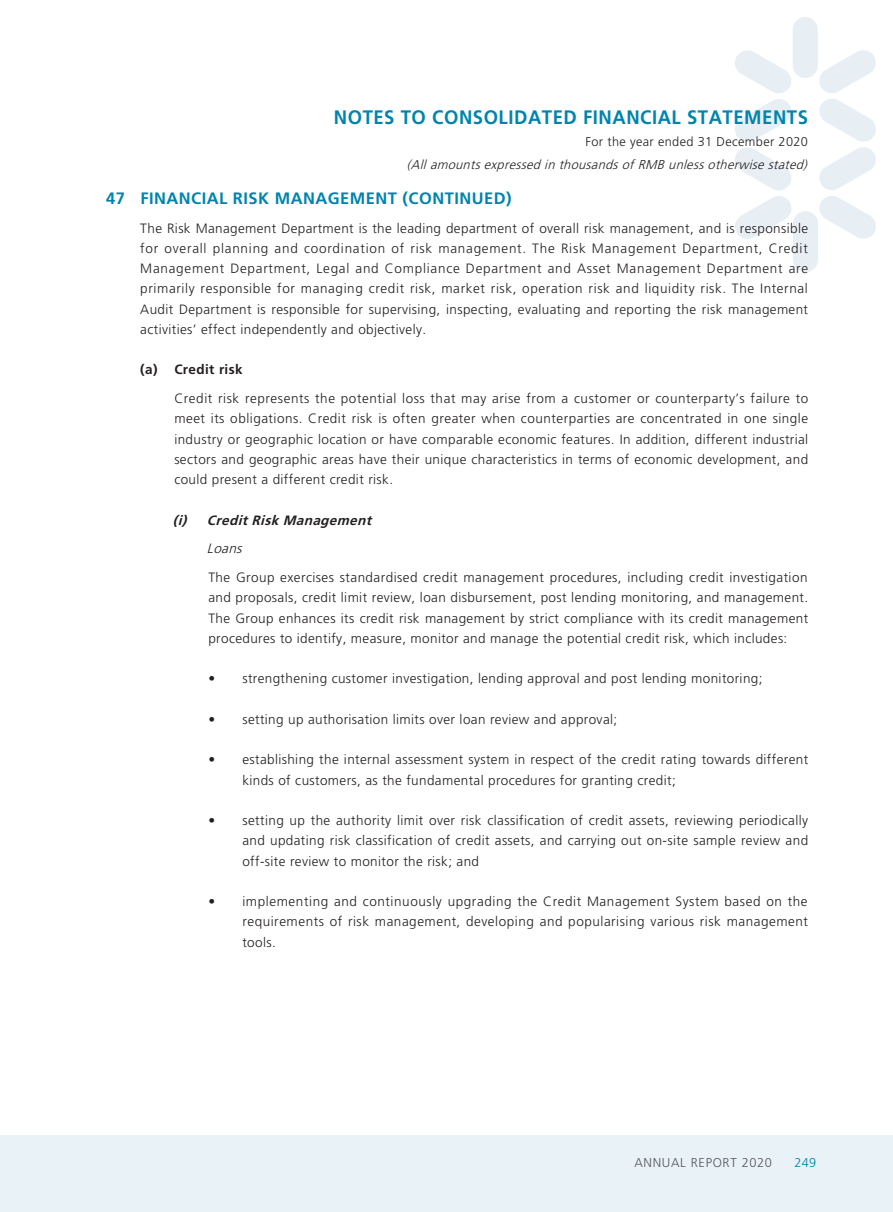
<style>
.page{position:relative;width:893px;height:1212px;background:#fff}
.page>*{position:absolute;margin:0;border:0;box-sizing:border-box;transform-origin:0 0}
.t1{font:700 19.5px "Frutiger LT Std";letter-spacing:.03em;color:#0084ad;scale:.95 1}
.t2{font:700 16.5px "Frutiger LT Std";letter-spacing:.03em;color:#0084ad}
.t3{font:300 13.5px/20.2px "Frutiger LT Std";letter-spacing:.03em;color:#231f20;text-align:justify}
.t4{font:italic 700 13.5px "Frutiger LT Std";color:#231f20}
.t5{font:700 13.5px "Frutiger LT Std";letter-spacing:.03em;color:#231f20}
.t6{font:italic 300 13.5px "Frutiger LT Std";color:#231f20}
.t7{font:italic 300 12.75px "Frutiger LT Std";color:#231f20}
.t8{font:300 12.75px "Frutiger LT Std";letter-spacing:.03em;color:#231f20}
.t9{font:300 12.75px "Frutiger LT Std";letter-spacing:.055em;color:#57585a}
.t10{font:300 12.75px "Frutiger LT Std";color:#0084ad}
</style>
<div class="page">
<div style="left:793px;top:17px;width:25px;height:61px;background:#e8eff4;border-radius:13px"></div>
<svg style="left:735px;top:50px;width:57px;height:189px"></svg>
<div style="left:793px;top:211px;width:25px;height:61px;background:#e8eff4;border-radius:13px"></div>
<svg style="left:817px;top:50px;width:59px;height:189px"></svg>
<div style="left:0;top:1135px;width:893px;height:77px;background:#e9f2f7"></div>
<h1 class="t1" style="left:334px;top:105px;width:501px">NOTES TO CONSOLIDATED FINANCIAL STATEMENTS</h1>
<p class="t8" style="left:585px;top:135px;width:224px">For the year ended 31 December 2020</p>
<p class="t7" style="left:407px;top:157px;width:405px">(Allamountsexpressed in thousandsofRMB unlessotherwise stated)</p>
<p class="t2" style="left:106px;top:188px;width:407px">47 FINANCIAL RISK MANAGEMENT (CONTINUED)</p>
<p class="t3" style="left:140px;top:218px;width:669px">The Risk Management Department is the leading department of overall risk management, and is responsible for overall planning and coordination of risk management. The Risk Management Department, Credit Management Department, Legal and Compliance Department and Asset Management Department are primarily responsible for managing credit risk, market risk, operation risk and liquidity risk. The Internal Audit Department is responsible for supervising, inspecting, evaluating and reporting the risk management activities’ effect independently and objectively.</p>
<p class="t5" style="left:140px;top:362px;width:104px">(a) Credit risk</p>
<p class="t3" style="left:174px;top:388px;width:635px">Credit risk represents the potential loss that may arise from a customer or counterparty’s failure to meet its obligations. Credit risk is often greater when counterparties are concentrated in one single industry or geographic location or have comparable economic features. In addition, different industrial sectors and geographic areas have their unique characteristics in terms of economic development, and could present a different credit risk.</p>
<p class="t4" style="left:173px;top:512px;width:204px">(i) CreditRisk Management</p>
<p class="t6" style="left:207px;top:541px;width:40px">Loans</p>
<p class="t3" style="left:208px;top:567px;width:601px">The Group exercises standardised credit management procedures, including credit investigation and proposals, credit limit review, loan disbursement, post lending monitoring, and management.<br>The Group enhances its credit risk management by strict compliance with its credit management procedures to identify, measure, monitor and manage the potential credit risk, which includes:</p>
<p class="t3" style="left:208px;top:669px;width:556px">• strengthening customer investigation, lending approval and post lending monitoring;</p>
<p class="t3" style="left:208px;top:709px;width:410px">• setting up authorisation limits over loan review and approval;</p>
<p class="t3" style="left:242px;top:750px;width:567px;text-indent:-34px">• establishing the internal assessment system in respect of the credit rating towards different kinds of customers, as the fundamental procedures for granting credit;</p>
<p class="t3" style="left:242px;top:810px;width:567px;text-indent:-34px">• setting up the authority limit over risk classification of credit assets, reviewing periodically and updating risk classification of credit assets, and carrying out on-site sample review and off-site review to monitor the risk; and</p>
<p class="t3" style="left:242px;top:891px;width:567px;text-indent:-34px">• implementing and continuously upgrading the Credit Management System based on the requirements of risk management, developing and popularising various risk management tools.</p>
<p class="t9" style="left:634px;top:1156px;width:139px">ANNUAL REPORT 2020</p>
<p class="t10" style="left:794px;top:1156px;width:23px">249</p>
</div>
